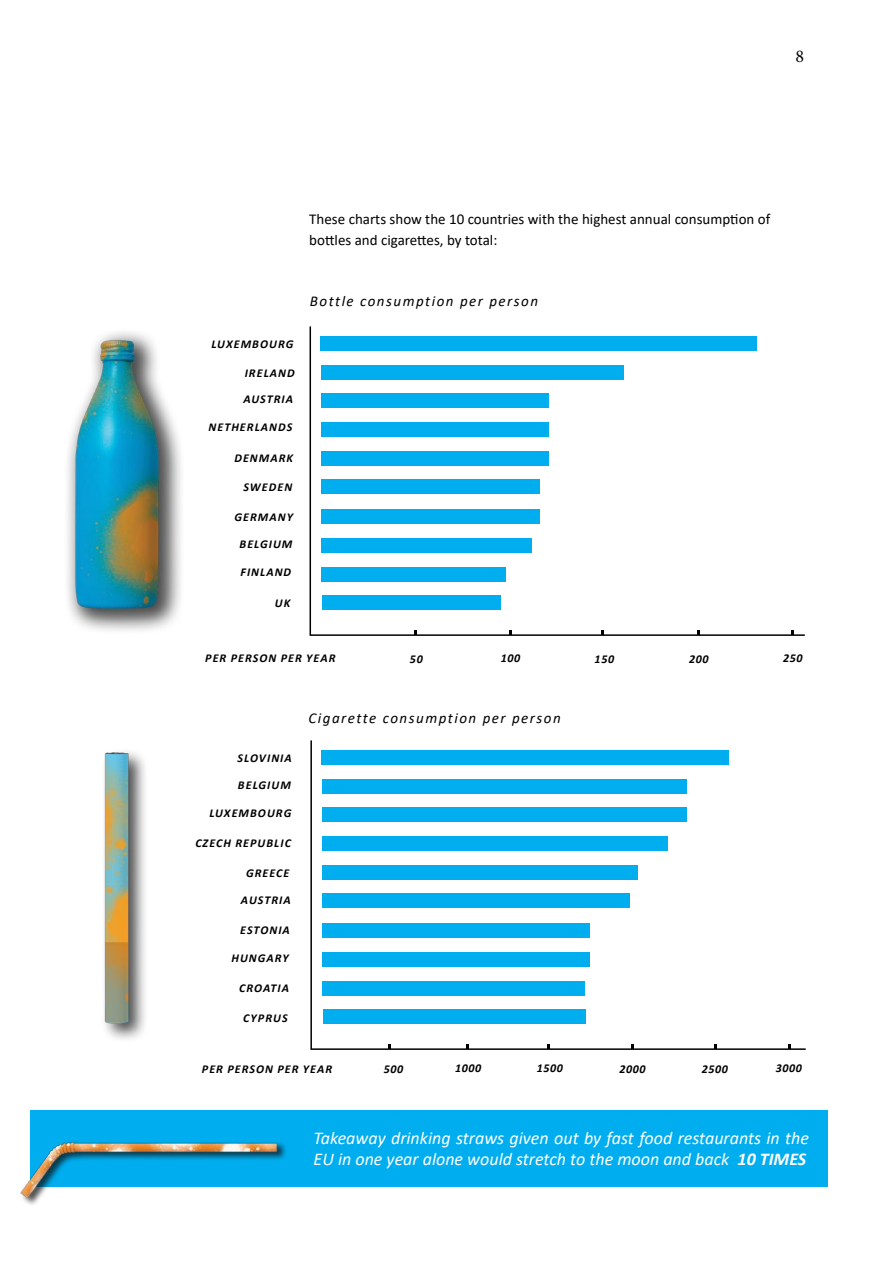
<style>
.page{position:relative;width:893px;height:1263px;background:#fff}
.page>*{position:absolute;margin:0;border:0;box-sizing:border-box;transform-origin:0 0}
.t1{font:italic 18px/21px "Calibri";color:#fff}
.t2{font:18px "Minion Pro";color:#000}
.t3{font:15px/21px "Calibri";color:#000}
.t4{font:italic 15px "Calibri";letter-spacing:.1em;color:#000}
.t5{font:italic 700 12px/26.1px "Calibri";letter-spacing:.09em;color:#000}
.s1{font-weight:700}
</style>
<div class="page">
<div style="left:31px;top:1110px;width:797px;height:76px;background:#00adef"></div>
<img style="left:104px;top:751px;width:41px;height:288px">
<svg style="left:309px;top:326px;width:332px;height:310px"></svg>
<svg style="left:414px;top:630px;width:3px;height:5px"></svg>
<div style="left:320px;top:336px;width:437px;height:15px;background:#00adef"></div>
<div style="left:321px;top:365px;width:302px;height:15px;background:#00adef"></div>
<div style="left:321px;top:393px;width:228px;height:15px;background:#00adef"></div>
<div style="left:321px;top:422px;width:228px;height:15px;background:#00adef"></div>
<div style="left:321px;top:451px;width:228px;height:15px;background:#00adef"></div>
<div style="left:322px;top:479px;width:218px;height:15px;background:#00adef"></div>
<div style="left:322px;top:509px;width:218px;height:15px;background:#00adef"></div>
<div style="left:321px;top:538px;width:210px;height:15px;background:#00adef"></div>
<div style="left:322px;top:567px;width:184px;height:15px;background:#00adef"></div>
<div style="left:322px;top:595px;width:179px;height:15px;background:#00adef"></div>
<svg style="left:310px;top:740px;width:496px;height:310px"></svg>
<svg style="left:547px;top:1044px;width:3px;height:5px"></svg>
<svg style="left:714px;top:1044px;width:3px;height:5px"></svg>
<div style="left:321px;top:750px;width:408px;height:15px;background:#00adef"></div>
<div style="left:322px;top:779px;width:364px;height:15px;background:#00adef"></div>
<div style="left:322px;top:807px;width:364px;height:15px;background:#00adef"></div>
<div style="left:322px;top:836px;width:346px;height:15px;background:#00adef"></div>
<div style="left:322px;top:865px;width:316px;height:15px;background:#00adef"></div>
<div style="left:322px;top:893px;width:308px;height:15px;background:#00adef"></div>
<div style="left:322px;top:923px;width:268px;height:15px;background:#00adef"></div>
<div style="left:322px;top:952px;width:268px;height:15px;background:#00adef"></div>
<div style="left:323px;top:981px;width:262px;height:15px;background:#00adef"></div>
<div style="left:323px;top:1009px;width:262px;height:15px;background:#00adef"></div>
<img style="left:67px;top:332px;width:114px;height:299px">
<img style="left:20px;top:1110px;width:282px;height:95px">
<svg style="left:105px;top:942px;width:23px;height:81px;background:#a49265"></svg>
<h1 class="t2" style="left:795px;top:44px;width:10px">8</h1>
<p class="t3" style="left:309px;top:208px;width:463px">These charts show the 10 countries with the highest annual consumption of bottles and cigarettes, by total:</p>
<p class="t5" style="left:211px;top:331px;width:83px">LUXEMBOURG</p>
<p class="t5" style="left:243px;top:359px;width:53px">IRELAND<br>AUSTRIA</p>
<p class="t5" style="left:208px;top:414px;width:85px">NETHERLANDS</p>
<p class="t5" style="left:234px;top:444px;width:60px">DENMARK</p>
<p class="t5" style="left:243px;top:473px;width:50px">SWEDEN</p>
<p class="t5" style="left:234px;top:503px;width:60px">GERMANY</p>
<p class="t5" style="left:240px;top:531px;width:54px">BELGIUM</p>
<p class="t5" style="left:240px;top:559px;width:52px">FINLAND</p>
<p class="t5" style="left:275px;top:589px;width:17px">UK</p>
<p class="t4" style="left:310px;top:291px;width:230px">Bottle consumption per person</p>
<p class="t5" style="left:205px;top:645px;width:132px">PER PERSON PER YEAR</p>
<p class="t5" style="left:410px;top:645px;width:14px">50</p>
<p class="t5" style="left:501px;top:644px;width:21px">100</p>
<p class="t5" style="left:595px;top:645px;width:21px">150</p>
<p class="t5" style="left:689px;top:645px;width:21px">200</p>
<p class="t5" style="left:783px;top:645px;width:21px">250</p>
<p class="t5" style="left:238px;top:745px;width:56px">SLOVINIA</p>
<p class="t5" style="left:238px;top:772px;width:54px">BELGIUM</p>
<p class="t5" style="left:209px;top:799px;width:83px">LUXEMBOURG</p>
<p class="t5" style="left:195px;top:830px;width:97px">CZECH REPUBLIC</p>
<p class="t5" style="left:246px;top:859px;width:45px">GREECE</p>
<p class="t5" style="left:241px;top:887px;width:51px">AUSTRIA</p>
<p class="t5" style="left:240px;top:916px;width:51px">ESTONIA</p>
<p class="t5" style="left:231px;top:945px;width:59px">HUNGARY</p>
<p class="t5" style="left:239px;top:974px;width:51px">CROATIA</p>
<p class="t5" style="left:243px;top:1005px;width:46px">CYPRUS</p>
<p class="t4" style="left:309px;top:708px;width:254px">Cigarette consumption per person</p>
<p class="t5" style="left:202px;top:1056px;width:132px">PER PERSON PER YEAR</p>
<p class="t5" style="left:384px;top:1055px;width:21px">500</p>
<p class="t5" style="left:455px;top:1055px;width:28px">1000</p>
<p class="t5" style="left:537px;top:1055px;width:28px">1500</p>
<p class="t5" style="left:619px;top:1055px;width:28px">2000</p>
<p class="t5" style="left:702px;top:1055px;width:28px">2500</p>
<p class="t5" style="left:776px;top:1055px;width:28px">3000</p>
<h1 class="t1" style="left:314px;top:1126px;width:497px">Takeaway drinking straws given out by fast food restaurants in the<br>EU in one year alone would stretch to the moon and back <span class="s1">10 TIMES</span></h1>
</div>
